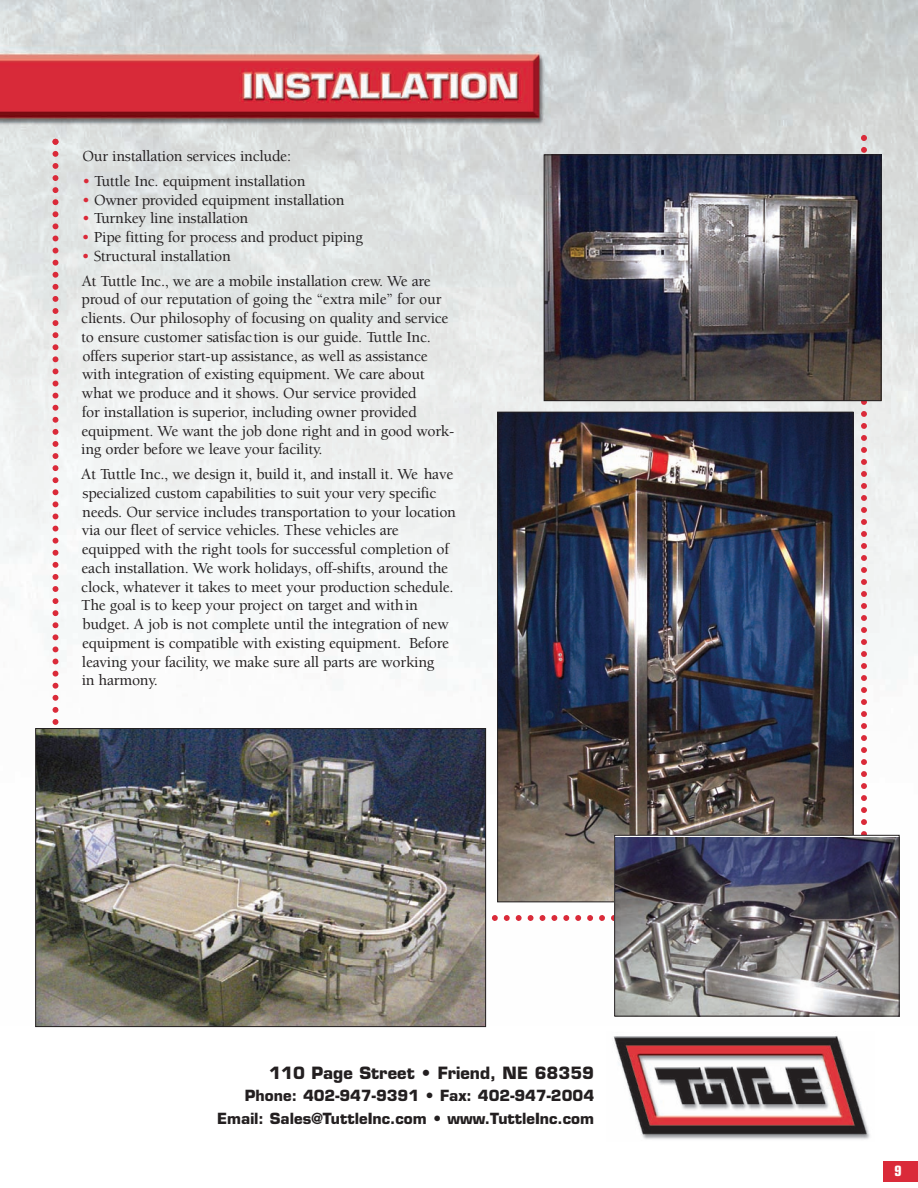
<style>
.page{position:relative;width:918px;height:1188px;background:#fff}
.page>*{position:absolute;margin:0;border:0;box-sizing:border-box;transform-origin:0 0}
.t1{font:700 16.5px "Eurostile";color:#231f20}
.t2{font:500 15.75px/18.8px "Berkeley";letter-spacing:-.015em;color:#231f20}
.t3{font:700 15px/22.5px "Eurostile";color:#231f20;text-align:right}
.t4{font:700 condensed 14.25px "Eurostile";color:#fff}
.s1{color:#da2a39}
</style>
<div class="page">
<img style="left:1px;top:0;width:917px;height:1026px">
<svg style="left:52px;top:139px;width:6px;height:589px"></svg>
<svg style="left:373px;top:135px;width:494px;height:786px"></svg>
<img style="left:499px;top:414px;width:353px;height:486px">
<img style="left:37px;top:730px;width:447px;height:295px">
<div style="left:35px;top:728px;width:451px;height:299px;border:1px solid #231f20"></div>
<img style="left:546px;top:156px;width:334px;height:243px">
<div style="left:544px;top:154px;width:338px;height:247px;border:1px solid #231f20"></div>
<img style="left:616px;top:837px;width:282px;height:177px">
<div style="left:614px;top:835px;width:286px;height:181px;border:1px solid #231f20"></div>
<img style="left:0;top:0;width:1px;height:524px">
<img style="left:613px;top:1036px;width:257px;height:104px">
<div style="left:883px;top:1161px;width:35px;height:21px;background:#da2a39"></div>
<p class="t2" style="left:82px;top:147px;width:210px">Our installation services include:</p>
<p class="t2" style="left:82px;top:172px;width:225px"><span class="s1">•</span> Tuttle Inc. equipment installation</p>
<p class="t2" style="left:82px;top:191px;width:264px"><span class="s1">•</span> Owner provided equipment installation</p>
<p class="t2" style="left:82px;top:209px;width:168px"><span class="s1">•</span> Turnkey line installation</p>
<p class="t2" style="left:82px;top:228px;width:283px"><span class="s1">•</span> Pipe fitting for process and product piping</p>
<p class="t2" style="left:82px;top:244px;width:351px;line-height:24.8px"><span class="s1">•</span> Structural installation<br>At Tuttle Inc., we are a mobile installation crew. We are</p>
<p class="t2" style="left:81px;top:290px;width:375px">proud of our reputation of going the “extra mile” for our clients. Our philosophy of focusing on quality and service to ensure customer satisfaction is our guide. Tuttle Inc. offers superior start-up assistance, as well as assistance with integration of existing equipment. We care about what we produce and it shows. Our service provided<br>for installation is superior, including owner provided equipment. We want the job done right and in good work&shy;ing order before we leave your facility.</p>
<p class="t2" style="left:81px;top:465px;width:377px">At Tuttle Inc., we design it, build it, and install it. We have specialized custom capabilities to suit your very specific needs. Our service includes transportation to your location via our fleet of service vehicles. These vehicles are equipped with the right tools for successful completion of each installation. We work holidays, off-shifts, around the clock, whatever it takes to meet your production schedule.<br>The goal is to keep your project on target and within budget. A job is not complete until the integration of new equipment is compatible with existing equipment. Before leaving your facility, we make sure all parts are working<br>in harmony.</p>
<p class="t1" style="left:269px;top:1063px;width:326px">110 Page Street • Friend, NE 68359</p>
<p class="t3" style="left:217px;top:1085px;width:379px">Phone: 402-947-9391 • Fax: 402-947-2004<br>Email: Sales@TuttleInc.com • www.TuttleInc.com</p>
<p class="t4" style="left:894px;top:1162px;width:9px">9</p>
</div>
